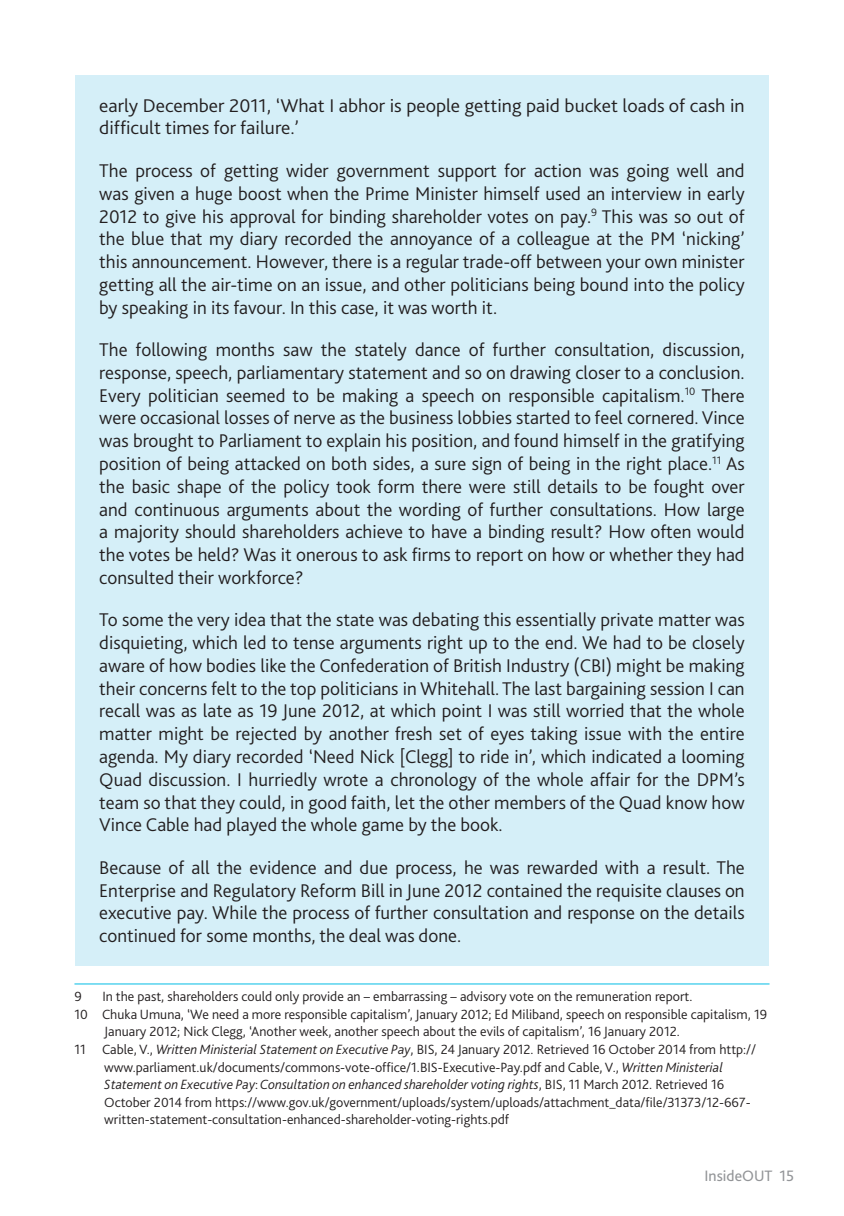
<style>
.page{position:relative;width:844px;height:1216px;background:#fff}
.page>*{position:absolute;margin:0;border:0;box-sizing:border-box;transform-origin:0 0}
.Body_copy{font:300 19.25px/22.8px "Bliss 2";color:#231f20;text-align:justify}
.Body_copy-2{font:300 19.25px/22.8px "Bliss 2";color:#231f20;scale:1.04 1}
.t1{font:15.75px "Bliss 2";color:#939598}
.Footnote_copy{font:300 14px/17.5px "Bliss 2";color:#231f20}
.s1{font-style:italic}
</style>
<div class="page">
<div style="left:75px;top:75px;width:693px;height:891px;background:#d5eff8"></div>
<hr style="left:74px;top:983px;width:695px;height:1px;background:#02bce5">
<p class="Body_copy-2" style="left:99px;top:93px;width:622px">early December 2011, ‘What I abhor is people getting paid bucket loads of cash in difficult times for failure.’</p>
<p class="Body_copy" style="left:99px;top:159px;width:646px">The process of getting wider government support for action was going well and was given a huge boost when the Prime Minister himself used an interview in early 2012 to give his approval for binding shareholder votes on pay.<sup>9</sup> This was so out of the blue that my diary recorded the annoyance of a colleague at the PM ‘nicking’ this announcement. However, there is a regular trade-off between your own minister getting all the air-time on an issue, and other politicians being bound into the policy by speaking in its favour. In this case, it was worth it.</p>
<p class="Body_copy" style="left:99px;top:338px;width:646px">The following months saw the stately dance of further consultation, discussion, response, speech, parliamentary statement and so on drawing closer to a conclusion.<br>Every politician seemed to be making a speech on responsible capitalism.<sup>10</sup> There were occasional losses of nerve as the business lobbies started to feel cornered. Vince was brought to Parliament to explain his position, and found himself in the gratifying position of being attacked on both sides, a sure sign of being in the right place.<sup>11</sup> As the basic shape of the policy took form there were still details to be fought over and continuous arguments about the wording of further consultations. How large a majority should shareholders achieve to have a binding result? How often would the votes be held? Was it onerous to ask firms to report on how or whether they had consulted their workforce?</p>
<p class="Body_copy" style="left:99px;top:608px;width:646px">To some the very idea that the state was debating this essentially private matter was disquieting, which led to tense arguments right up to the end. We had to be closely aware of how bodies like the Confederation of British Industry (CBI) might be making their concerns felt to the top politicians in Whitehall. The last bargaining session I can recall was as late as 19 June 2012, at which point I was still worried that the whole matter might be rejected by another fresh set of eyes taking issue with the entire agenda. My diary recorded ‘Need Nick [Clegg] to ride in’, which indicated a looming Quad discussion. I hurriedly wrote a chronology of the whole affair for the DPM’s team so that they could, in good faith, let the other members of the Quad know how Vince Cable had played the whole game by the book.</p>
<p class="Body_copy" style="left:99px;top:855px;width:646px">Because of all the evidence and due process, he was rewarded with a result. The Enterprise and Regulatory Reform Bill in June 2012 contained the requisite clauses on executive pay. While the process of further consultation and response on the details continued for some months, the deal was done.</p>
<p class="Footnote_copy" style="left:74px;top:987px;width:9px">9</p>
<p class="Footnote_copy" style="left:102px;top:987px;width:591px">In the past, shareholders could only provide an – embarrassing – advisory vote on the remuneration report.</p>
<p class="Footnote_copy" style="left:104px;top:1005px;width:664px;text-indent:-30px">10 Chuka Umuna, ‘We need a more responsible capitalism’, January 2012; Ed Miliband, speech on responsible capitalism, 19<br>January 2012; Nick Clegg, ‘Another week, another speech about the evils of capitalism’, 16 January 2012.</p>
<p class="Footnote_copy" style="left:104px;top:1040px;width:653px;text-indent:-30px">11 Cable, V., <span class="s1">Written Ministerial Statement on Executive Pay</span>, BIS, 24 January 2012. Retrieved 16 October 2014 from http:// www.parliament.uk/documents/commons-vote-office/1.BIS-Executive-Pay.pdf and Cable, V., <span class="s1">Written Ministerial Statement on Executive Pay</span>: <span class="s1">Consultation on enhanced shareholder voting rights</span>, BIS, 11 March 2012. Retrieved 16<br>October 2014 from https://www.gov.uk/government/uploads/system/uploads/attachment_data/file/31373/12-667- written-statement-consultation-enhanced-shareholder-voting-rights.pdf</p>
<p class="t1" style="left:704px;top:1165px;width:91px">InsideOUT 15</p>
</div>
